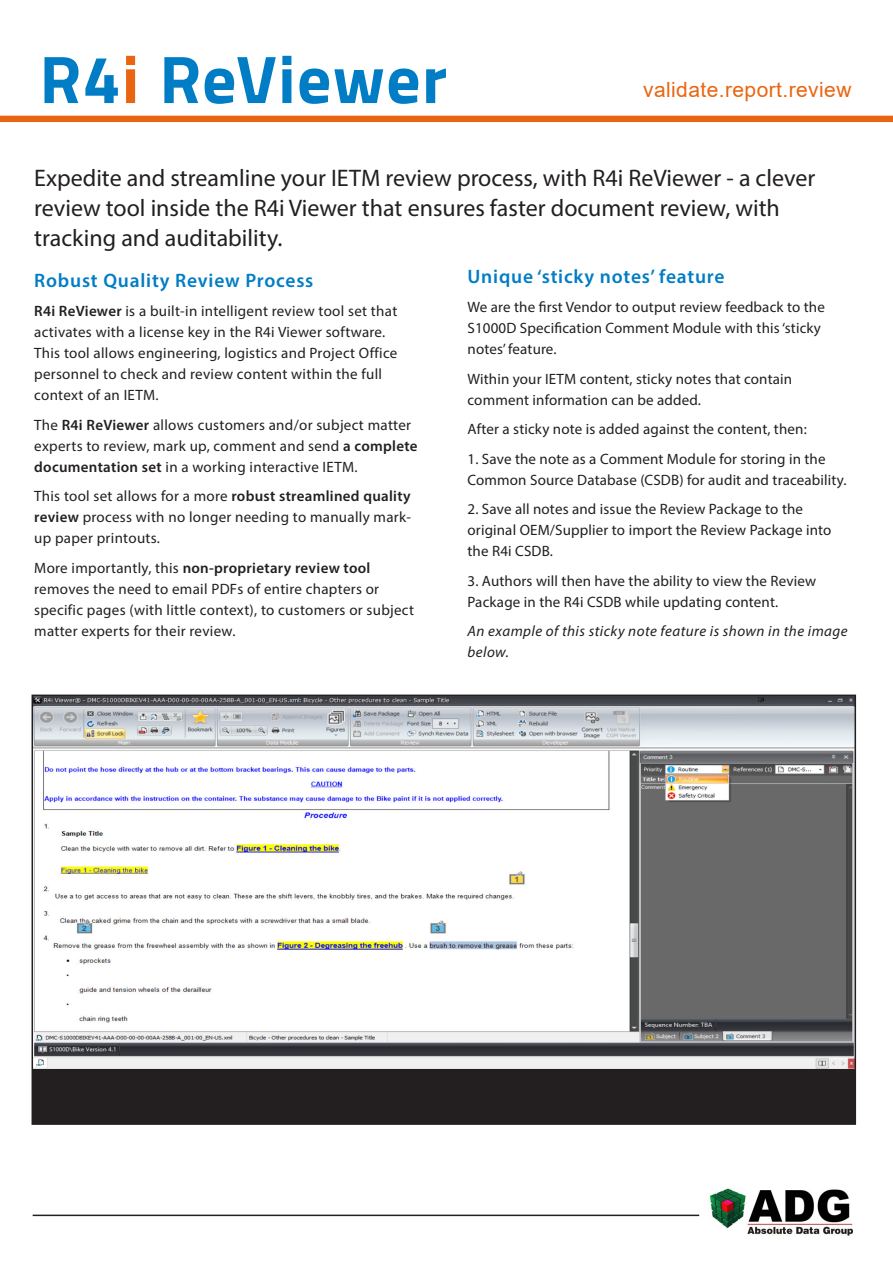
<style>
.page{position:relative;width:893px;height:1263px;background:#fff}
.page>*{position:absolute;margin:0;border:0;box-sizing:border-box;transform-origin:0 0}
.Sub_sub_heading{font:700 67.5px "Titillium Web";letter-spacing:.02em;color:#017dc5}
.Intro_Para_style{font:24px/30px "Myriad Pro";color:#231f20}
.Sub_sub_heading-2{font:21px "Arial";letter-spacing:.02em;color:#ea6511}
.Body_Text{font:600 19.5px "Myriad Pro";letter-spacing:.04em;color:#017dc5}
.Body_Text-2{font:15px/21px "Myriad Pro";letter-spacing:.01em;color:#231f20}
.Body_Text-3{font:italic 15px/21px "Myriad Pro";letter-spacing:.03em;color:#231f20}
.s1{color:#ea6511}
.s2{font-weight:600}
</style>
<div class="page">
<div style="left:32px;top:695px;width:823px;height:429px;background:#231f20"></div>
<img style="left:35px;top:697px;width:818px;height:371px">
<div style="left:32px;top:694px;width:824px;height:431px;border:2px solid #231f20"></div>
<div style="left:0;top:116px;width:893px;height:6px;background:#ea6511"></div>
<img style="left:709px;top:1188px;width:144px;height:48px">
<hr style="left:33px;top:1214px;width:666px;height:2px;background:#231f20">
<p class="Sub_sub_heading" style="left:40px;top:28px;width:409px">R4<span class="s1">i</span> ReViewer</p>
<p class="Sub_sub_heading-2" style="left:643px;top:75px;width:210px">validate.report.review</p>
<p class="Intro_Para_style" style="left:34px;top:163px;width:782px">Expedite and streamline your IETM review process, with R4i ReViewer - a clever review tool inside the R4i Viewer that ensures faster document review, with tracking and auditability.</p>
<p class="Body_Text" style="left:34px;top:268px;width:281px">Robust Quality Review Process</p>
<p class="Body_Text-2" style="left:34px;top:300px;width:365px"><span class="s2">R4i ReViewer</span> is a built-in intelligent review tool set that activates with a license key in the R4i Viewer software.<br>This tool allows engineering, logistics and Project Office personnel to check and review content within the full context of an IETM.</p>
<p class="Body_Text-2" style="left:34px;top:414px;width:385px">The <span class="s2">R4i ReViewer</span> allows customers and/or subject matter experts to review, mark up, comment and send <span class="s2">a complete documentation set</span> in a working interactive IETM.</p>
<p class="Body_Text-2" style="left:34px;top:485px;width:378px;text-align:justify">This tool set allows for a more <span class="s2">robust streamlined quality review</span> process with no longer needing to manually mark&shy;up paper printouts.</p>
<p class="Body_Text-2" style="left:34px;top:557px;width:381px">More importantly, this <span class="s2">non-proprietary review tool </span>removes the need to email PDFs of entire chapters or specific pages (with little context), to customers or subject matter experts for their review.</p>
<p class="Body_Text" style="left:468px;top:264px;width:259px">Unique ‘sticky notes’ feature</p>
<p class="Body_Text-2" style="left:468px;top:296px;width:359px">We are the first Vendor to output review feedback to the<br>S1000D Specification Comment Module with this ‘sticky notes’ feature.</p>
<p class="Body_Text-2" style="left:468px;top:368px;width:326px">Within your IETM content, sticky notes that contain comment information can be added.</p>
<p class="Body_Text-2" style="left:468px;top:418px;width:341px">After a sticky note is added against the content, then:</p>
<p class="Body_Text-2" style="left:468px;top:448px;width:380px">1. Save the note as a Comment Module for storing in the<br>Common Source Database (CSDB) for audit and traceability.</p>
<p class="Body_Text-2" style="left:468px;top:498px;width:365px">2. Save all notes and issue the Review Package to the original OEM/Supplier to import the Review Package into the R4i CSDB.</p>
<p class="Body_Text-2" style="left:468px;top:570px;width:350px">3. Authors will then have the ability to view the Review<br>Package in the R4i CSDB while updating content.</p>
<p class="Body_Text-3" style="left:468px;top:620px;width:382px">An example of this sticky note feature is shown in the image below.</p>
</div>
